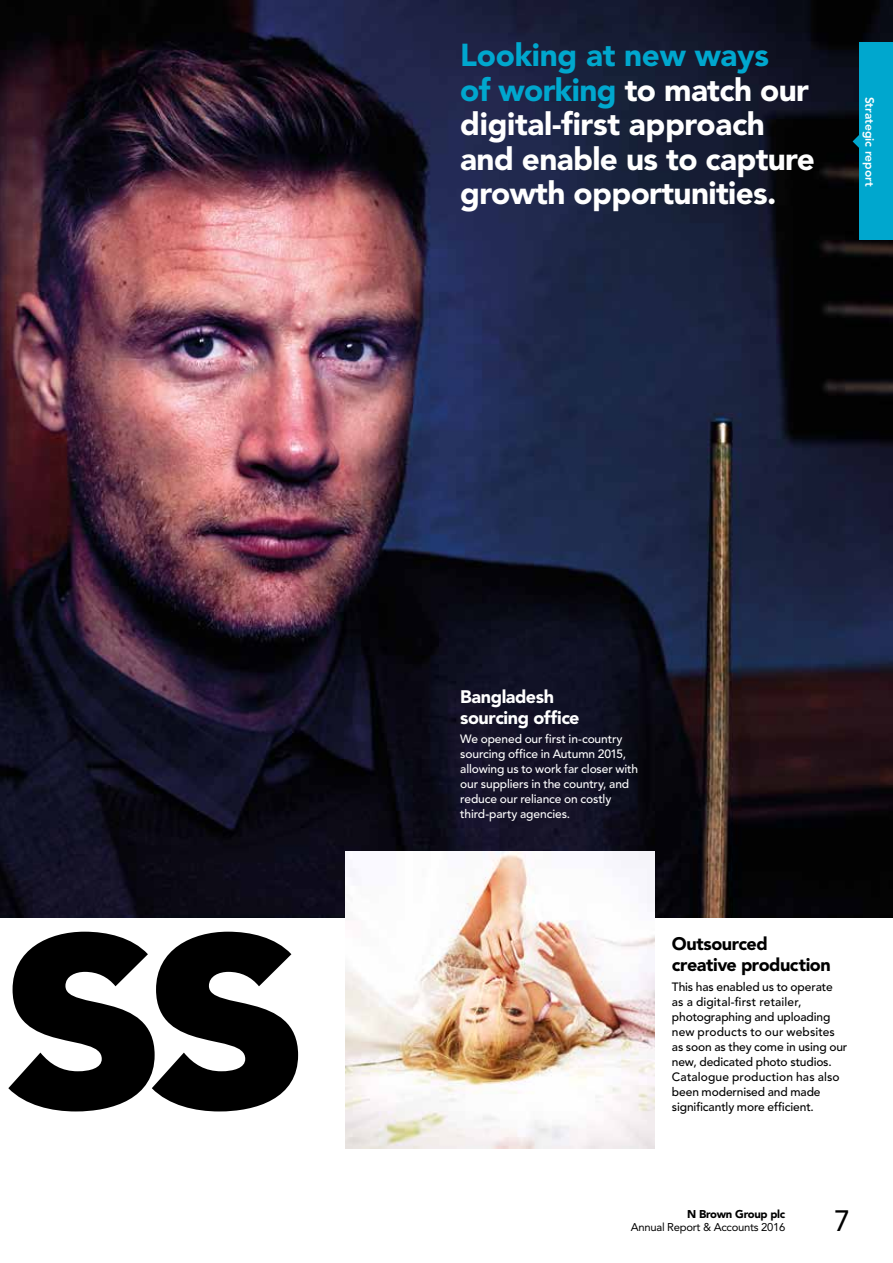
<style>
.page{position:relative;width:893px;height:1263px;background:#fff}
.page>*{position:absolute;margin:0;border:0;box-sizing:border-box;transform-origin:0 0}
.t1{font:900 31.5px/34.5px "Avenir LT Std";letter-spacing:-.02em;color:#fff}
.t2{font:29.25px "Avenir LT Std";color:#000}
.t3{font:900 18px/21px "Avenir LT Std";letter-spacing:-.025em;color:#000}
.t4{font:900 18px/21px "Avenir LT Std";letter-spacing:-.025em;color:#fff}
.t5{font:500 12px/15px "Avenir LT Std";letter-spacing:-.005em;color:#000}
.t6{font:500 12px/15px "Avenir LT Std";letter-spacing:-.01em;color:#fff}
.t7{font:800 12px "Avenir LT Std";color:#fff}
.t8{font:11.25px "Avenir LT Std";letter-spacing:-.025em;color:#000}
.t9{font:900 11.25px "Avenir LT Std";letter-spacing:-.025em;color:#000}
.s1{color:#00a7ce}
</style>
<div class="page">
<img style="left:0;top:0;width:893px;height:917px">
<img style="left:346px;top:851px;width:309px;height:297px">
<svg style="left:8px;top:932px;width:290px;height:180px;fill:#000"></svg>
<div style="left:859px;top:43px;width:34px;height:197px;background:#00a7ce"></div>
<svg style="left:853px;top:133px;width:6px;height:17px"></svg>
<h1 class="t1" style="left:460px;top:38px;width:356px"><span class="s1">Looking at new ways<br>of working</span> to match our digital-first approach and enable us to capture growth opportunities.</h1>
<p class="t7" style="left:877px;top:97px;width:91px;rotate:90deg">Strategic report</p>
<h3 class="t4" style="left:460px;top:686px;width:121px">Bangladesh sourcing office</h3>
<p class="t6" style="left:460px;top:732px;width:179px">We opened our first in-country sourcing office in Autumn 2015, allowing us to work far closer with our suppliers in the country, and reduce our reliance on costly third-party agencies.</p>
<h3 class="t3" style="left:672px;top:933px;width:160px">Outsourced creative production</h3>
<p class="t5" style="left:672px;top:979px;width:177px">This has enabled us to operate<br>as a digital-first retailer, photographing and uploading new products to our websites as soon as they come in using our new, dedicated photo studios.<br>Catalogue production has also been modernised and made significantly more efficient.</p>
<p class="t9" style="left:687px;top:1207px;width:99px">N Brown Group plc</p>
<p class="t8" style="left:631px;top:1220px;width:156px">Annual Report &amp; Accounts 2016</p>
<h2 class="t2" style="left:834px;top:1203px;width:18px">7</h2>
</div>
